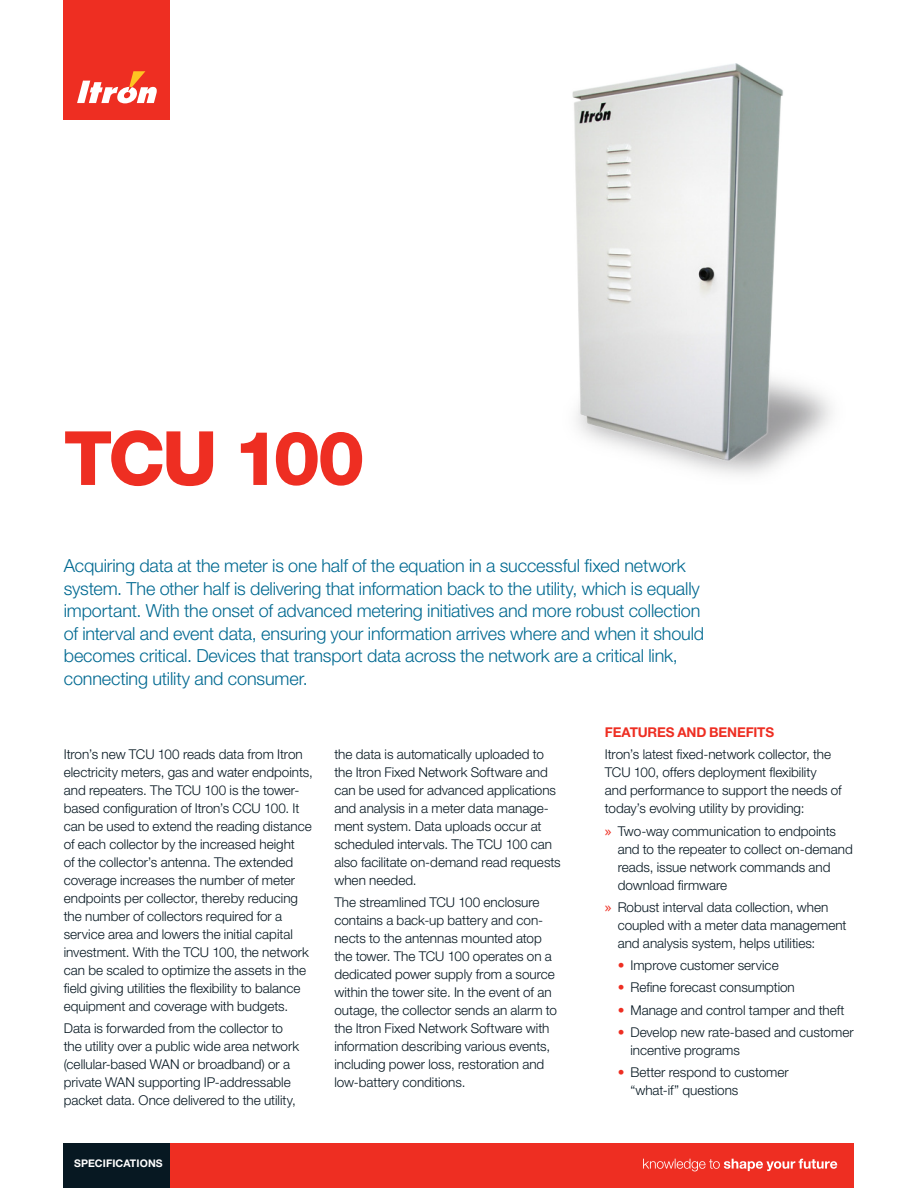
<style>
.page{position:relative;width:918px;height:1188px;background:#fff}
.page>*{position:absolute;margin:0;border:0;box-sizing:border-box;transform-origin:0 0}
.Headline_50_50{font:800 75px "Helvetica Neue LT Std";letter-spacing:-.05em;color:#ee2e22}
.Introduction_Copy{font:300 18px/22.5px "Helvetica Neue LT Std";letter-spacing:-.01em;color:#006991}
.Body_Copy_9_12{font:300 13.5px/18px "Helvetica Neue LT Std";color:#071822}
.Section_Title{font:700 13.5px "Helvetica Neue LT Std";letter-spacing:-.01em;color:#ee2e22}
.t1{font:700 10.5px "Helvetica Neue LT Std";letter-spacing:.01em;color:#fff}
.s1{font-family:"Lucida Grande";font-weight:400;color:#ee2e22}
.s2{font-weight:700;color:#ee2e22}
</style>
<div class="page">
<img style="left:572px;top:64px;width:260px;height:411px">
<div style="left:64px;top:0;width:106px;height:119px;background:#ee2e22"></div>
<svg style="left:77px;top:71px;width:80px;height:32px"></svg>
<div style="left:166px;top:1143px;width:688px;height:45px;background:#ee2e22"></div>
<div style="left:64px;top:1143px;width:106px;height:45px;background:#071822"></div>
<svg style="left:643px;top:1159px;width:194px;height:12px"></svg>
<p class="Headline_50_50" style="left:64px;top:414px;width:303px">TCU 100</p>
<p class="Introduction_Copy" style="left:64px;top:554px;width:642px">Acquiring data at the meter is one half of the equation in a successful fixed network system. The other half is delivering that information back to the utility, which is equally important. With the onset of advanced metering initiatives and more robust collection of interval and event data, ensuring your information arrives where and when it should becomes critical. Devices that transport data across the network are a critical link, connecting utility and consumer.</p>
<p class="Body_Copy_9_12" style="left:64px;top:745px;width:251px">Itron’s new TCU 100 reads data from Itron electricity meters, gas and water endpoints, and repeaters. The TCU 100 is the tower&shy;based configuration of Itron’s CCU 100. It can be used to extend the reading distance of each collector by the increased height<br>of the collector’s antenna. The extended coverage increases the number of meter endpoints per collector, thereby reducing the number of collectors required for a service area and lowers the initial capital investment. With the TCU 100, the network can be scaled to optimize the assets in the field giving utilities the flexibility to balance equipment and coverage with budgets.</p>
<p class="Body_Copy_9_12" style="left:64px;top:1019px;width:237px">Data is forwarded from the collector to the utility over a public wide area network (cellular-based WAN or broadband) or a private WAN supporting IP-addressable packet data. Once delivered to the utility,</p>
<p class="t1" style="left:74px;top:1157px;width:90px">SPECIFICATIONS</p>
<p class="Body_Copy_9_12" style="left:334px;top:745px;width:228px">the data is automatically uploaded to the Itron Fixed Network Software and can be used for advanced applications and analysis in a meter data manage&shy;ment system. Data uploads occur at scheduled intervals. The TCU 100 can also facilitate on-demand read requests when needed.</p>
<p class="Body_Copy_9_12" style="left:334px;top:893px;width:224px">The streamlined TCU 100 enclosure contains a back-up battery and con&shy;nects to the antennas mounted atop the tower. The TCU 100 operates on a dedicated power supply from a source within the tower site. In the event of an outage, the collector sends an alarm to the Itron Fixed Network Software with information describing various events, including power loss, restoration and low-battery conditions.</p>
<p class="Section_Title" style="left:605px;top:724px;width:171px">FEATURES AND BENEFITS</p>
<p class="Body_Copy_9_12" style="left:605px;top:745px;width:238px">Itron’s latest fixed-network collector, the TCU 100, offers deployment flexibility and performance to support the needs of today’s evolving utility by providing:</p>
<p class="Body_Copy_9_12" style="left:618px;top:821px;width:237px;text-indent:-13px"><span class="s1">»</span> Two-way communication to endpoints and to the repeater to collect on-demand reads, issue network commands and download firmware</p>
<p class="Body_Copy_9_12" style="left:618px;top:898px;width:230px;text-indent:-13px"><span class="s1">»</span> Robust interval data collection, when coupled with a meter data management and analysis system, helps utilities:</p>
<p class="Body_Copy_9_12" style="left:618px;top:956px;width:163px"><span class="s2">•</span> Improve customer service</p>
<p class="Body_Copy_9_12" style="left:618px;top:978px;width:179px"><span class="s2">•</span> Refine forecast consumption</p>
<p class="Body_Copy_9_12" style="left:618px;top:1000px;width:228px"><span class="s2">•</span> Manage and control tamper and theft</p>
<p class="Body_Copy_9_12" style="left:630px;top:1023px;width:225px;text-indent:-13px"><span class="s2">•</span> Develop new rate-based and customer incentive programs</p>
<p class="Body_Copy_9_12" style="left:630px;top:1063px;width:160px;text-indent:-13px"><span class="s2">•</span> Better respond to customer “what-if” questions</p>
</div>
